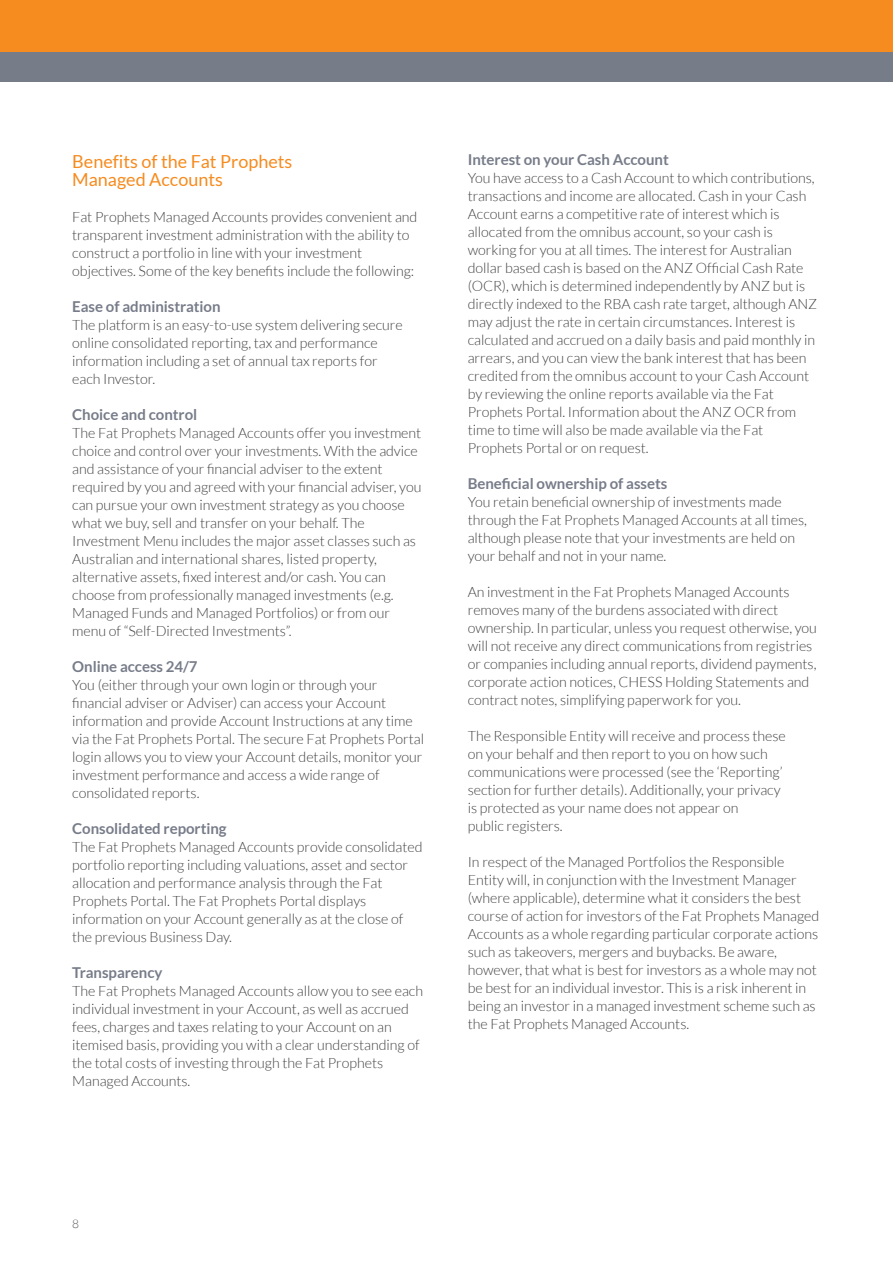
<style>
.page{position:relative;width:893px;height:1263px;background:#fff}
.page>*{position:absolute;margin:0;border:0;box-sizing:border-box;transform-origin:0 0}
.t1{font:18px/18px "Lato";color:#f68b1f}
.t2{font:700 15px "Lato";letter-spacing:-.005em;color:#777c89}
.t3{font:300 14.25px/18px "Lato";letter-spacing:-.005em;color:#414042}
.t4{font:300 12px "Lato";color:#58595b}
</style>
<div class="page">
<div style="left:0;top:0;width:893px;height:51px;background:#f68b1f"></div>
<div style="left:0;top:53px;width:893px;height:29px;background:#777c89"></div>
<p class="t1" style="left:72px;top:152px;width:222px">Benefits of the Fat Prophets<br>Managed Accounts</p>
<p class="t3" style="left:72px;top:208px;width:347px">Fat Prophets Managed Accounts provides convenient and transparent investment administration with the ability to construct a portfolio in line with your investment objectives. Some of the key benefits include the following:</p>
<p class="t2" style="left:72px;top:298px;width:150px">Ease of administration</p>
<p class="t3" style="left:72px;top:316px;width:332px">The platform is an easy-to-use system delivering secure online consolidated reporting, tax and performance information including a set of annual tax reports for each Investor.</p>
<p class="t2" style="left:72px;top:406px;width:126px">Choice and control</p>
<p class="t3" style="left:72px;top:424px;width:351px">The Fat Prophets Managed Accounts offer you investment choice and control over your investments. With the advice and assistance of your financial adviser to the extent required by you and agreed with your financial adviser, you can pursue your own investment strategy as you choose what we buy, sell and transfer on your behalf. The Investment Menu includes the major asset classes such as Australian and international shares, listed property, alternative assets, fixed interest and/or cash. You can choose from professionally managed investments (e.g.<br>Managed Funds and Managed Portfolios) or from our menu of “Self-Directed Investments”.</p>
<p class="t2" style="left:72px;top:658px;width:127px">Online access 24/7</p>
<p class="t3" style="left:72px;top:676px;width:353px">You (either through your own login or through your financial adviser or Adviser) can access your Account information and provide Account Instructions at any time via the Fat Prophets Portal. The secure Fat Prophets Portal login allows you to view your Account details, monitor your investment performance and access a wide range of consolidated reports.</p>
<p class="t2" style="left:72px;top:820px;width:156px">Consolidated reporting</p>
<p class="t3" style="left:72px;top:838px;width:352px">The Fat Prophets Managed Accounts provide consolidated portfolio reporting including valuations, asset and sector allocation and performance analysis through the Fat Prophets Portal. The Fat Prophets Portal displays information on your Account generally as at the close of the previous Business Day.</p>
<p class="t2" style="left:72px;top:964px;width:92px">Transparency</p>
<p class="t3" style="left:72px;top:982px;width:352px">The Fat Prophets Managed Accounts allow you to see each individual investment in your Account, as well as accrued fees, charges and taxes relating to your Account on an itemised basis, providing you with a clear understanding of the total costs of investing through the Fat Prophets Managed Accounts.</p>
<p class="t2" style="left:468px;top:151px;width:203px">Interest on your Cash Account</p>
<p class="t3" style="left:468px;top:169px;width:351px">You have access to a Cash Account to which contributions, transactions and income are allocated. Cash in your Cash Account earns a competitive rate of interest which is allocated from the omnibus account, so your cash is working for you at all times. The interest for Australian dollar based cash is based on the ANZ Official Cash Rate (OCR), which is determined independently by ANZ but is directly indexed to the RBA cash rate target, although ANZ may adjust the rate in certain circumstances. Interest is calculated and accrued on a daily basis and paid monthly in arrears, and you can view the bank interest that has been credited from the omnibus account to your Cash Account by reviewing the online reports available via the Fat Prophets Portal. Information about the ANZ OCR from time to time will also be made available via the Fat Prophets Portal or on request.</p>
<p class="t2" style="left:468px;top:475px;width:201px">Beneficial ownership of assets</p>
<p class="t3" style="left:468px;top:493px;width:341px">You retain beneficial ownership of investments made through the Fat Prophets Managed Accounts at all times, although please note that your investments are held on your behalf and not in your name.</p>
<p class="t3" style="left:468px;top:583px;width:351px">An investment in the Fat Prophets Managed Accounts removes many of the burdens associated with direct ownership. In particular, unless you request otherwise, you will not receive any direct communications from registries or companies including annual reports, dividend payments, corporate action notices, CHESS Holding Statements and contract notes, simplifying paperwork for you.</p>
<p class="t3" style="left:468px;top:727px;width:320px">The Responsible Entity will receive and process these on your behalf and then report to you on how such communications were processed (see the ‘Reporting’ section for further details). Additionally, your privacy is protected as your name does not appear on<br>public registers.</p>
<p class="t3" style="left:468px;top:853px;width:353px">In respect of the Managed Portfolios the Responsible Entity will, in conjunction with the Investment Manager (where applicable), determine what it considers the best course of action for investors of the Fat Prophets Managed Accounts as a whole regarding particular corporate actions such as takeovers, mergers and buybacks. Be aware, however, that what is best for investors as a whole may not be best for an individual investor. This is a risk inherent in being an investor in a managed investment scheme such as the Fat Prophets Managed Accounts.</p>
<p class="t4" style="left:72px;top:1217px;width:8px">8</p>
</div>
